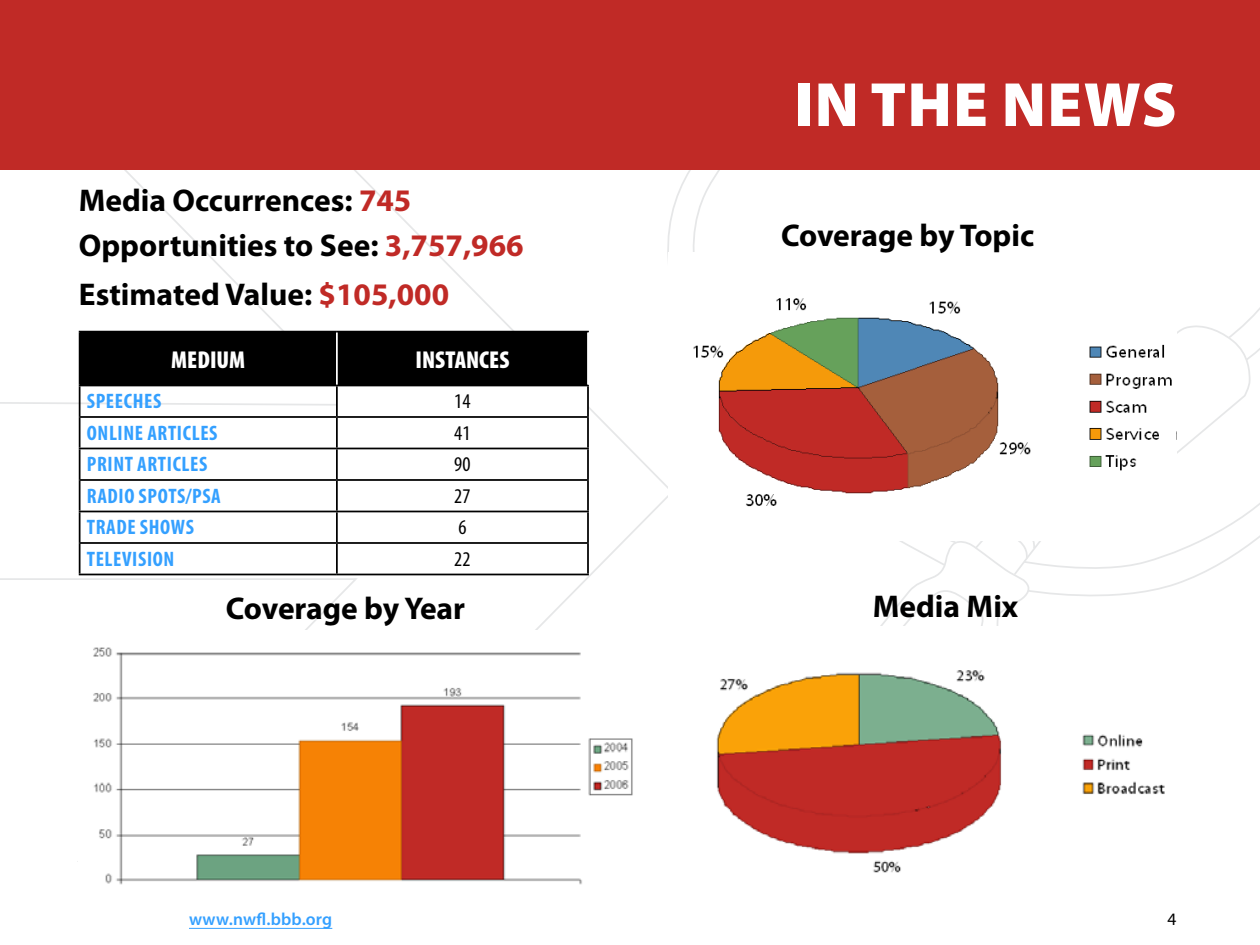
<style>
.page{position:relative;width:1260px;height:945px;background:#fff}
.page>*{position:absolute;margin:0;border:0;box-sizing:border-box;transform-origin:0 0}
.t1{font:900 63px "Myriad Pro";letter-spacing:.02em;color:#fff}
.t2{font:700 31.5px "Myriad Pro";color:#000}
.t3{font:900 condensed 24.5px "Myriad Pro";color:#fff}
.t4{font:700 condensed 21px "Myriad Pro";letter-spacing:.03em;color:#34a0ff}
.t5{font:condensed 21px "Myriad Pro";letter-spacing:.01em;color:#000}
.t6{font:600 17.5px "Myriad Pro";letter-spacing:.005em;color:#34a0ff}
.s1{color:#c02a26}
</style>
<div class="page">
<svg style="left:1px;top:170px;width:651px;height:692px"></svg>
<svg style="left:880px;top:325px;width:379px;height:301px"></svg>
<div style="left:0;top:0;width:1260px;height:170px;background:#c02a26"></div>
<img style="left:79px;top:630px;width:561px;height:255px">
<hr style="left:189px;top:928px;width:143px;height:1px;background:#34a0ff">
<img style="left:716px;top:670px;width:449px;height:203px">
<img style="left:693px;top:298px;width:484px;height:243px">
<svg style="left:80px;top:332px;width:507px;height:242px"></svg>
<hr style="left:79px;top:386px;width:1px;height:30px;background:#000">
<hr style="left:336px;top:386px;width:2px;height:30px;background:#000">
<hr style="left:587px;top:386px;width:2px;height:30px;background:#000">
<hr style="left:79px;top:416px;width:258px;height:2px;background:#000">
<hr style="left:79px;top:418px;width:1px;height:30px;background:#000">
<hr style="left:337px;top:416px;width:252px;height:2px;background:#000">
<hr style="left:336px;top:418px;width:2px;height:30px;background:#000">
<hr style="left:587px;top:418px;width:2px;height:30px;background:#000">
<hr style="left:79px;top:448px;width:258px;height:1px;background:#000">
<hr style="left:79px;top:449px;width:1px;height:30px;background:#000">
<hr style="left:337px;top:448px;width:252px;height:1px;background:#000">
<hr style="left:336px;top:449px;width:2px;height:30px;background:#000">
<hr style="left:587px;top:449px;width:2px;height:30px;background:#000">
<hr style="left:79px;top:479px;width:258px;height:2px;background:#000">
<hr style="left:79px;top:481px;width:1px;height:30px;background:#000">
<hr style="left:337px;top:479px;width:252px;height:2px;background:#000">
<hr style="left:336px;top:481px;width:2px;height:30px;background:#000">
<hr style="left:587px;top:481px;width:2px;height:30px;background:#000">
<hr style="left:79px;top:511px;width:258px;height:1px;background:#000">
<hr style="left:79px;top:512px;width:1px;height:30px;background:#000">
<hr style="left:337px;top:511px;width:252px;height:1px;background:#000">
<hr style="left:336px;top:512px;width:2px;height:30px;background:#000">
<hr style="left:587px;top:512px;width:2px;height:30px;background:#000">
<hr style="left:79px;top:542px;width:258px;height:2px;background:#000">
<hr style="left:79px;top:544px;width:1px;height:30px;background:#000">
<hr style="left:337px;top:542px;width:252px;height:2px;background:#000">
<hr style="left:336px;top:544px;width:2px;height:30px;background:#000">
<hr style="left:587px;top:544px;width:2px;height:30px;background:#000">
<hr style="left:79px;top:574px;width:258px;height:1px;background:#000">
<hr style="left:337px;top:574px;width:252px;height:1px;background:#000">
<hr style="left:79px;top:331px;width:258px;height:1px;background:#000">
<hr style="left:79px;top:332px;width:1px;height:53px;background:#000">
<hr style="left:337px;top:331px;width:252px;height:1px;background:#000">
<hr style="left:79px;top:385px;width:258px;height:1px;background:#000">
<hr style="left:337px;top:385px;width:252px;height:1px;background:#000">
<hr style="left:336px;top:332px;width:2px;height:53px;background:#fff">
<hr style="left:587px;top:332px;width:2px;height:53px;background:#fff">
<div style="left:1164px;top:425px;width:12px;height:18px;background:#fff"></div>
<p class="t2" style="left:79px;top:180px;width:334px">Media Occurrences: <span class="s1">745</span></p>
<p class="t2" style="left:79px;top:225px;width:446px">Opportunities to See: <span class="s1">3,757,966</span></p>
<p class="t2" style="left:79px;top:274px;width:372px">Estimated Value: <span class="s1">$105,000</span></p>
<p class="t3" style="left:171px;top:344px;width:74px">MEDIUM</p>
<p class="t3" style="left:415px;top:344px;width:96px">INSTANCES</p>
<p class="t4" style="left:87px;top:388px;width:75px">SPEECHES</p>
<p class="t5" style="left:454px;top:389px;width:18px">14</p>
<p class="t4" style="left:87px;top:420px;width:131px">ONLINE ARTICLES</p>
<p class="t5" style="left:454px;top:420px;width:18px">41</p>
<p class="t4" style="left:87px;top:451px;width:121px">PRINT ARTICLES</p>
<p class="t5" style="left:454px;top:452px;width:18px">90</p>
<p class="t4" style="left:87px;top:483px;width:136px">RADIO SPOTS/PSA</p>
<p class="t5" style="left:454px;top:483px;width:18px">27</p>
<p class="t4" style="left:87px;top:514px;width:108px">TRADE SHOWS</p>
<p class="t5" style="left:458px;top:515px;width:10px">6</p>
<p class="t4" style="left:87px;top:546px;width:89px">TELEVISION</p>
<p class="t5" style="left:454px;top:546px;width:18px">22</p>
<p class="t2" style="left:226px;top:587px;width:241px">Coverage by Year</p>
<p class="t6" style="left:189px;top:908px;width:145px">www.nwfl.bbb.org</p>
<h1 class="t1" style="left:794px;top:63px;width:384px">IN THE NEWS</h1>
<p class="t2" style="left:781px;top:215px;width:255px">Coverage by Topic</p>
<p class="t2" style="left:873px;top:586px;width:147px">Media Mix</p>
</div>
